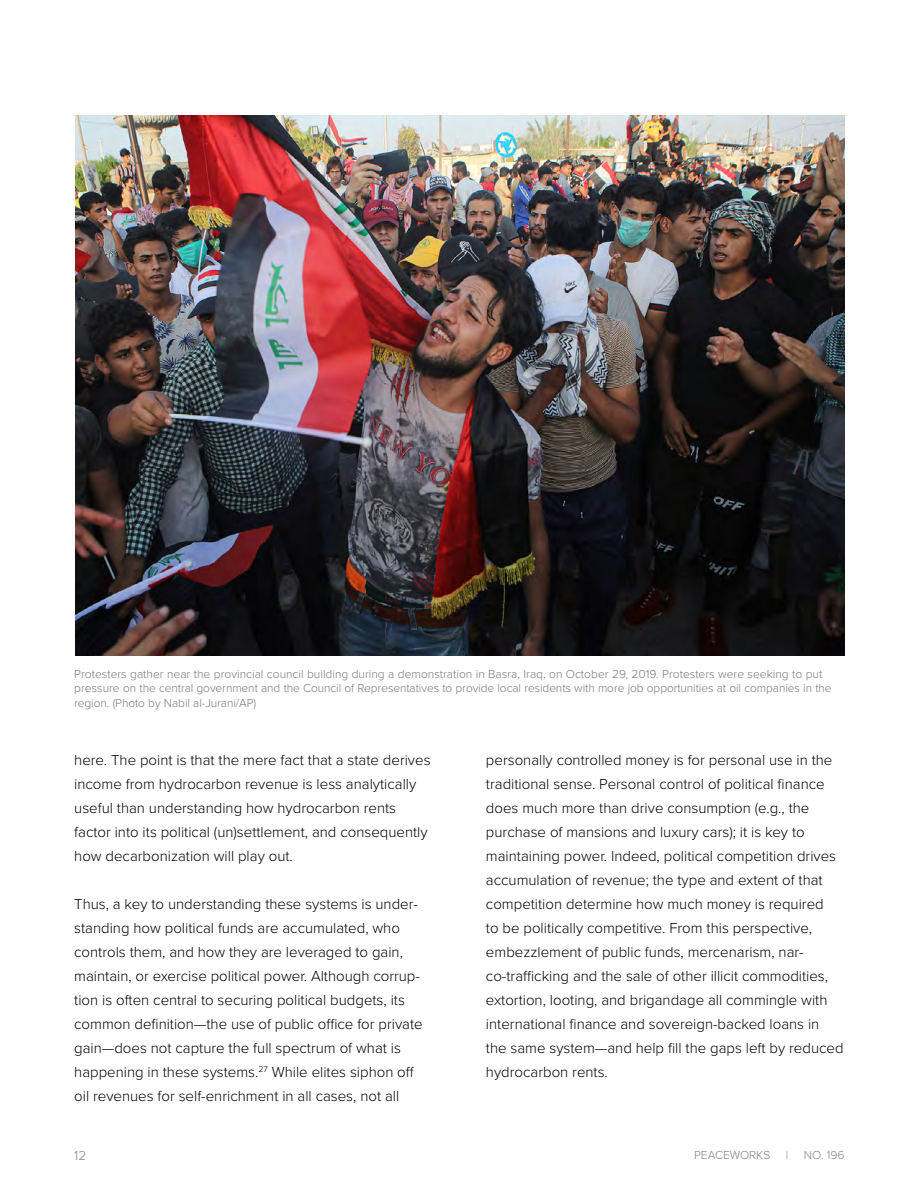
<style>
.page{position:relative;width:918px;height:1188px;background:#fff}
.page>*{position:absolute;margin:0;border:0;box-sizing:border-box;transform-origin:0 0}
.t1{font:300 15px/24px "Proxima Nova";color:#000}
.t2{font:300 13.5px "Proxima Nova";color:#808285}
.t3{font:300 12px/14.4px "Proxima Nova";letter-spacing:-.005em;color:#77787b}
.t4{font:300 12px "Proxima Nova";color:#808285}
</style>
<div class="page">
<img style="left:75px;top:116px;width:770px;height:540px">
<p class="t3" style="left:74px;top:666px;width:759px">Protesters gather near the provincial council building during a demonstration in Basra, Iraq, on October 29, 2019. Protesters were seeking to put pressure on the central government and the Council of Representatives to provide local residents with more job opportunities at oil companies in the region. (Photo by Nabil al-Jurani/AP)</p>
<p class="t1" style="left:74px;top:747px;width:358px">here. The point is that the mere fact that a state derives income from hydrocarbon revenue is less analytically useful than understanding how hydrocarbon rents factor into its political (un)settlement, and consequently how decarbonization will play out.</p>
<p class="t1" style="left:74px;top:891px;width:350px">Thus, a key to understanding these systems is under&shy;standing how political funds are accumulated, who controls them, and how they are leveraged to gain, maintain, or exercise political power. Although corrup&shy;tion is often central to securing political budgets, its common definition—the use of public office for private gain—does not capture the full spectrum of what is happening in these systems.<sup>27</sup> While elites siphon off oil revenues for self-enrichment in all cases, not all</p>
<p class="t1" style="left:486px;top:747px;width:359px">personally controlled money is for personal use in the traditional sense. Personal control of political finance does much more than drive consumption (e.g., the purchase of mansions and luxury cars); it is key to maintaining power. Indeed, political competition drives accumulation of revenue; the type and extent of that competition determine how much money is required<br>to be politically competitive. From this perspective, embezzlement of public funds, mercenarism, nar&shy;co-trafficking and the sale of other illicit commodities, extortion, looting, and brigandage all commingle with international finance and sovereign-backed loans in the same system—and help fill the gaps left by reduced hydrocarbon rents.</p>
<p class="t2" style="left:74px;top:1146px;width:14px">12</p>
<p class="t4" style="left:694px;top:1146px;width:78px">PEACEWORKS</p>
<p class="t4" style="left:786px;top:1146px;width:4px">|</p>
<p class="t4" style="left:804px;top:1146px;width:42px">NO. 196</p>
</div>
